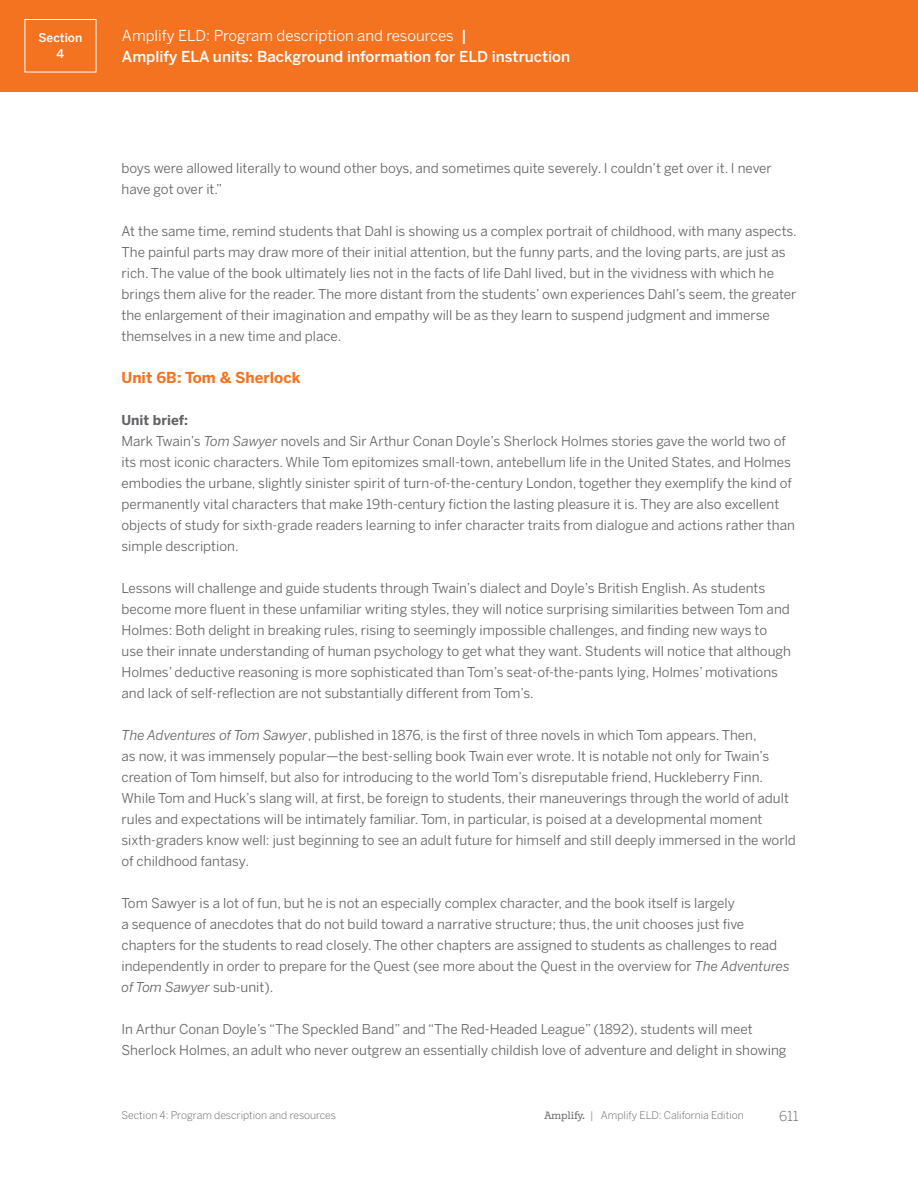
<style>
.page{position:relative;width:918px;height:1188px;background:#fff}
.page>*{position:absolute;margin:0;border:0;box-sizing:border-box;transform-origin:0 0}
.t1{font:500 15px/21px "Benton Sans";color:#fff}
.t2{font:700 15px "Benton Sans";color:#f47321}
.t3{font:13.5px/21px "Benton Sans";color:#636366}
.t4{font:300 13.5px "Benton Sans";color:#636366}
.t5{font:500 12px/16.5px "Benton Sans";color:#fff;text-align:center}
.t6{font:300 10.5px "Benton Sans";color:#636366}
.s1{font-weight:400}
.s2{font-weight:700}
.s3{font-style:italic}
.s4{font-family:"Amplify";font-weight:400}
</style>
<div class="page">
<div style="left:0;top:0;width:918px;height:92px;background:#f47321"></div>
<div style="left:25px;top:19px;width:71px;height:53px;border:1px solid #fff"></div>
<p class="t5" style="left:39px;top:30px;width:45px">Section<br>4</p>
<p class="t1" style="left:122px;top:26px;width:450px"><span class="s1">Amplify ELD: Program description and resources</span> |<br>Amplify ELA units: Background information for ELD instruction</p>
<p class="t3" style="left:122px;top:157px;width:652px">boys were allowed literally to wound other boys, and sometimes quite severely. I couldn’t get over it. I never have got over it.”</p>
<p class="t3" style="left:122px;top:220px;width:677px">At the same time, remind students that Dahl is showing us a complex portrait of childhood, with many aspects.<br>The painful parts may draw more of their initial attention, but the funny parts, and the loving parts, are just as rich. The value of the book ultimately lies not in the facts of life Dahl lived, but in the vividness with which he brings them alive for the reader. The more distant from the students’ own experiences Dahl’s seem, the greater the enlargement of their imagination and empathy will be as they learn to suspend judgment and immerse themselves in a new time and place.</p>
<p class="t2" style="left:122px;top:368px;width:180px">Unit 6B: Tom &amp; Sherlock</p>
<p class="t3" style="left:122px;top:409px;width:675px"><span class="s2">Unit brief:<br></span>Mark Twain’s <span class="s3">Tom Sawyer</span> novels and Sir Arthur Conan Doyle’s Sherlock Holmes stories gave the world two of its most iconic characters. While Tom epitomizes small-town, antebellum life in the United States, and Holmes embodies the urbane, slightly sinister spirit of turn-of-the-century London, together they exemplify the kind of permanently vital characters that make 19th-century fiction the lasting pleasure it is. They are also excellent objects of study for sixth-grade readers learning to infer character traits from dialogue and actions rather than simple description.</p>
<p class="t3" style="left:122px;top:577px;width:671px">Lessons will challenge and guide students through Twain’s dialect and Doyle’s British English. As students become more fluent in these unfamiliar writing styles, they will notice surprising similarities between Tom and Holmes: Both delight in breaking rules, rising to seemingly impossible challenges, and finding new ways to use their innate understanding of human psychology to get what they want. Students will notice that although Holmes’ deductive reasoning is more sophisticated than Tom’s seat-of-the-pants lying, Holmes’ motivations and lack of self-reflection are not substantially different from Tom’s.</p>
<p class="t3" style="left:122px;top:724px;width:676px"><span class="s3">The Adventures of Tom Sawyer</span>, published in 1876, is the first of three novels in which Tom appears. Then,<br>as now, it was immensely popular—the best-selling book Twain ever wrote. It is notable not only for Twain’s creation of Tom himself, but also for introducing to the world Tom’s disreputable friend, Huckleberry Finn.<br>While Tom and Huck’s slang will, at first, be foreign to students, their maneuverings through the world of adult rules and expectations will be intimately familiar. Tom, in particular, is poised at a developmental moment sixth-graders know well: just beginning to see an adult future for himself and still deeply immersed in the world of childhood fantasy.</p>
<p class="t3" style="left:122px;top:892px;width:670px">Tom Sawyer is a lot of fun, but he is not an especially complex character, and the book itself is largely<br>a sequence of anecdotes that do not build toward a narrative structure; thus, the unit chooses just five chapters for the students to read closely. The other chapters are assigned to students as challenges to read independently in order to prepare for the Quest (see more about the Quest in the overview for <span class="s3">The Adventures of Tom Sawyer</span> sub-unit).</p>
<p class="t3" style="left:122px;top:1018px;width:667px">In Arthur Conan Doyle’s “The Speckled Band” and “The Red-Headed League” (1892), students will meet<br>Sherlock Holmes, an adult who never outgrew an essentially childish love of adventure and delight in showing</p>
<p class="t6" style="left:122px;top:1109px;width:216px">Section 4: Program description and resources</p>
<p class="t6" style="left:544px;top:1109px;width:201px"><span class="s4">¬.</span> | Amplify ELD: California Edition</p>
<p class="t4" style="left:779px;top:1109px;width:21px">611</p>
</div>
